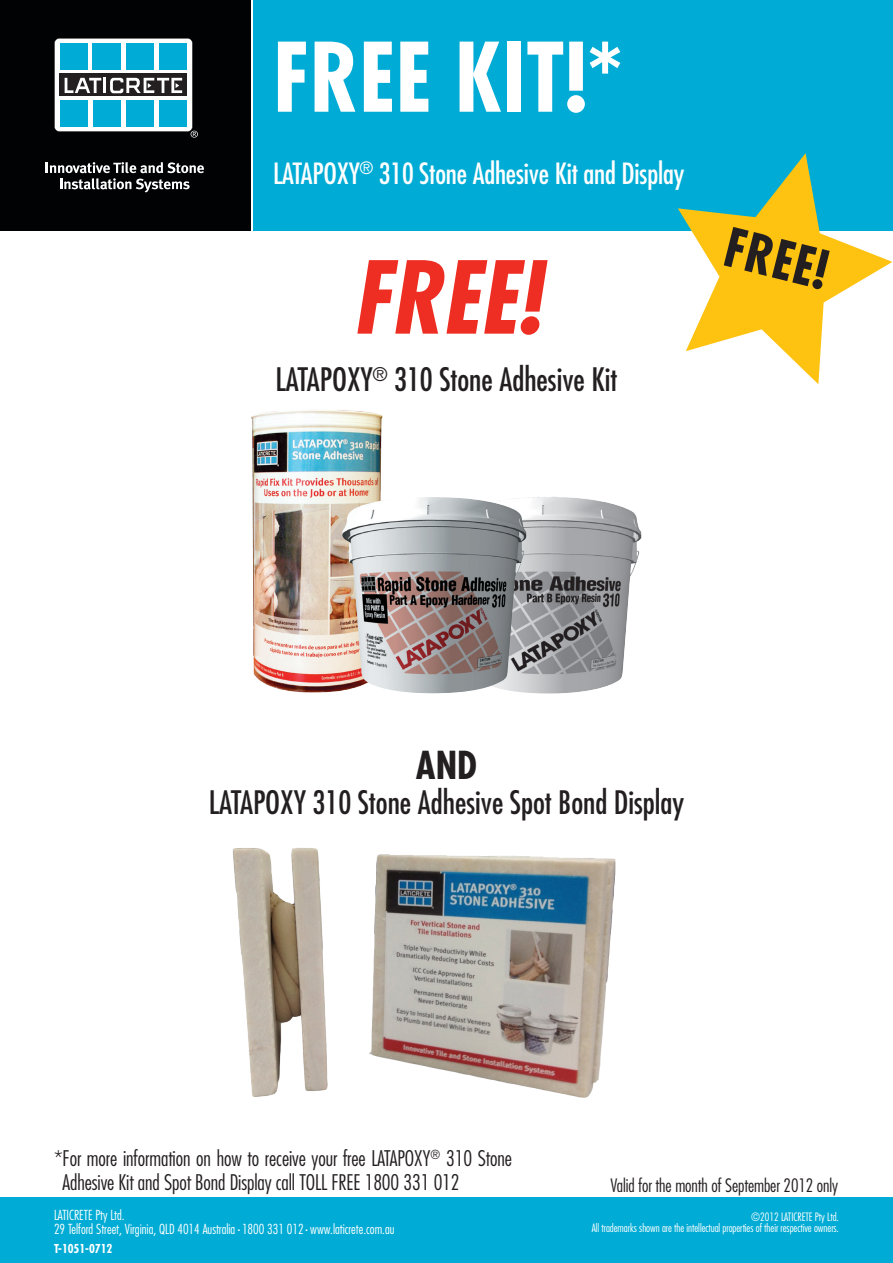
<style>
.page{position:relative;width:893px;height:1263px;background:#fff}
.page>*{position:absolute;margin:0;border:0;box-sizing:border-box;transform-origin:0 0}
.t1{font:italic 700 condensed 97.5px "Futura";color:#ee2e22}
.t2{font:700 condensed 93px "Futura";color:#fff}
.t3{font:700 condensed 52.5px "Futura";color:#231f20}
.t4{font:700 condensed 37.5px "Futura";color:#231f20}
.t5{font:condensed 31.5px "Futura";color:#231f20}
.t6{font:condensed 28.5px "Futura";letter-spacing:-.005em;color:#fff}
.t7{font:300 condensed 21px/24px "Futura";letter-spacing:-.005em;color:#231f20}
.t8{font:300 condensed 18px "Futura";letter-spacing:-.005em;color:#231f20}
.t9{font:300 condensed 13.5px/14.1px "Futura";color:#fff}
.t10{font:700 condensed 12px "Futura";letter-spacing:-.005em;color:#fff}
.t11{font:300 condensed 11.25px/11.1px "Futura";letter-spacing:-.005em;color:#fff;text-align:right}
</style>
<div class="page">
<div style="left:0;top:1197px;width:893px;height:66px;background:#00acd5"></div>
<div style="left:0;top:0;width:251px;height:230px;background:#010203"></div>
<div style="left:254px;top:0;width:639px;height:230px;background:#00acd5"></div>
<svg style="left:54px;top:38px;width:144px;height:100px;background:#4c99ac"></svg>
<svg style="left:46px;top:162px;width:158px;height:30px"></svg>
<svg style="left:678px;top:153px;width:214px;height:231px"></svg>
<img style="left:251px;top:409px;width:131px;height:284px">
<img style="left:526px;top:497px;width:116px;height:196px">
<img style="left:342px;top:497px;width:184px;height:196px">
<img style="left:232px;top:848px;width:96px;height:249px">
<img style="left:369px;top:854px;width:247px;height:244px">
<p class="t2" style="left:273px;top:20px;width:351px">FREE KIT!*</p>
<p class="t6" style="left:273px;top:156px;width:413px">LATAPOXY<sup>®</sup> 310 Stone Adhesive Kit and Display</p>
<p class="t1" style="left:352px;top:237px;width:190px">FREE!</p>
<p class="t5" style="left:276px;top:361px;width:343px">LATAPOXY<sup>®</sup> 310 Stone Adhesive Kit</p>
<p class="t3" style="left:734px;top:214px;width:106px;rotate:14deg">FREE!</p>
<p class="t4" style="left:416px;top:742px;width:63px">AND</p>
<p class="t5" style="left:209px;top:784px;width:477px">LATAPOXY 310 Stone Adhesive Spot Bond Display</p>
<p class="t7" style="left:63px;top:1146px;width:451px;text-indent:-9px">*For more information on how to receive your free LATAPOXY<sup>®</sup> 310 Stone<br>Adhesive Kit and Spot Bond Display call TOLL FREE 1800 331 012</p>
<p class="t8" style="left:611px;top:1175px;width:229px">Valid for the month of September 2012 only</p>
<p class="t9" style="left:54px;top:1207px;width:342px">LATICRETE Pty Ltd.<br>29 Telford Street, Virginia, QLD 4014 Australia ■ 1800 331 012 ■ www.laticrete.com.au</p>
<p class="t11" style="left:592px;top:1211px;width:249px">©2012 LATICRETE Pty Ltd.<br>All trademarks shown are the intellectual properties of their respective owners.</p>
<p class="t10" style="left:54px;top:1241px;width:60px">T-1051-0712</p>
</div>
